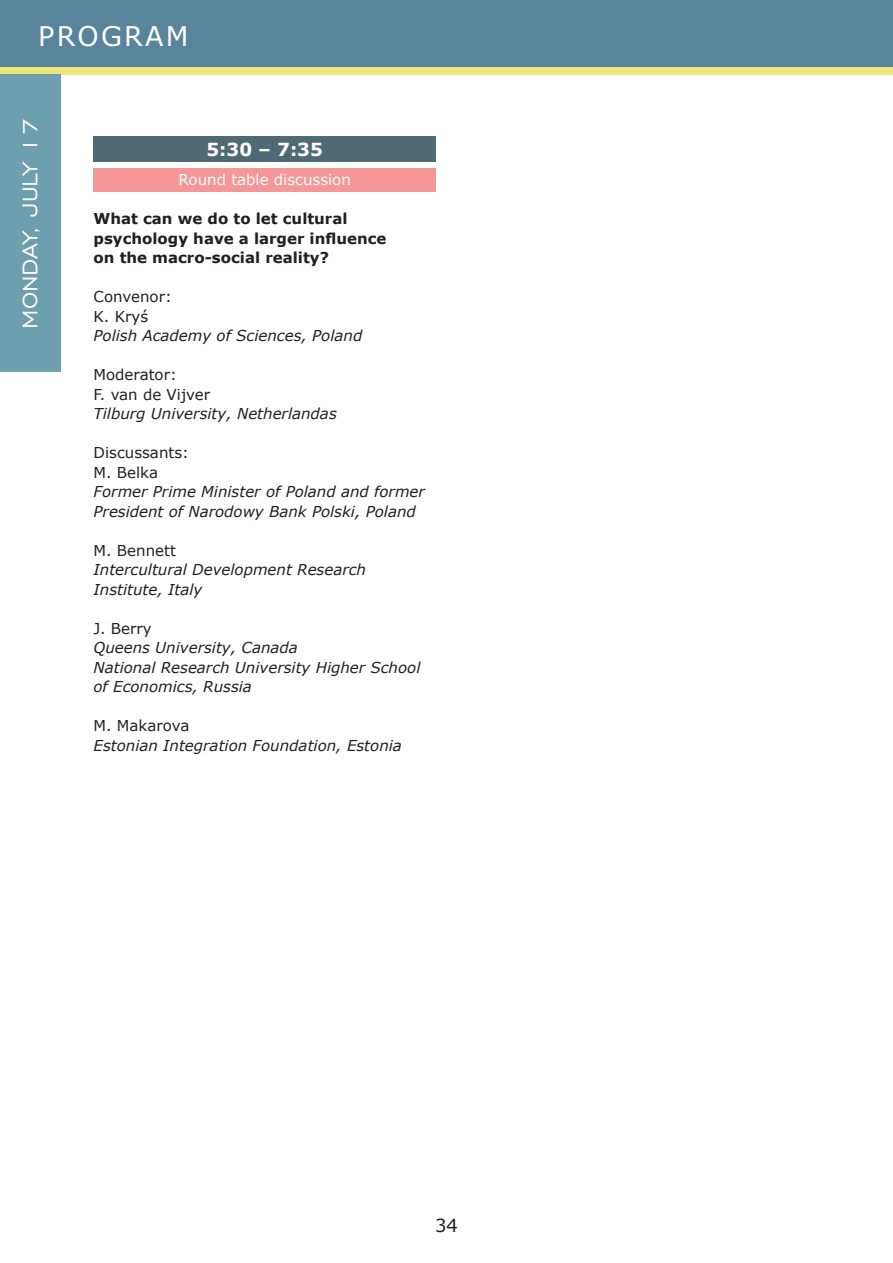
<style>
.page{position:relative;width:893px;height:1263px;background:#fff}
.page>*{position:absolute;margin:0;border:0;box-sizing:border-box;transform-origin:0 0}
.t1{font:27px "Engravers Gothic BT";color:#fff}
.t2{font:27px "Verdana";letter-spacing:.08em;color:#fff}
.tabela_gora{font:700 18px "Verdana";color:#fff}
.t3{font:18px "Verdana";color:#231f20}
.t4{font:italic 15px/19.5px "Verdana";color:#231f20}
.t5{font:15px "Verdana";color:#231f20}
.t6{font:700 15px "Verdana";color:#231f20}
.tabela_gora-2{font:15px "Verdana";color:#fff}
</style>
<div class="page">
<div style="left:0;top:0;width:893px;height:68px;background:#58859b"></div>
<div style="left:0;top:68px;width:893px;height:7px;background:#eee77a"></div>
<div style="left:0;top:75px;width:61px;height:297px;background:#6e9fae"></div>
<div style="left:94px;top:136px;width:342px;height:26px;background:#506a75"></div>
<div style="left:94px;top:168px;width:342px;height:23px;background:#f59797"></div>
<h1 class="t2" style="left:38px;top:18px;width:152px">PROGRAM</h1>
<h1 class="t1" style="left:15px;top:329px;width:213px;rotate:-90deg">MONDAY, JULY 17</h1>
<p class="tabela_gora" style="left:207px;top:137px;width:118px">5:30 – 7:35</p>
<p class="tabela_gora-2" style="left:179px;top:170px;width:174px">Round table discussion</p>
<p class="t6" style="left:94px;top:208px;width:256px">What can we do to let cultural</p>
<p class="t6" style="left:94px;top:228px;width:294px">psychology have a larger influence</p>
<p class="t6" style="left:94px;top:247px;width:237px">on the macro-social reality?</p>
<p class="t5" style="left:94px;top:287px;width:80px">Convenor:</p>
<p class="t5" style="left:94px;top:306px;width:56px">K. Kryś</p>
<p class="t4" style="left:94px;top:326px;width:270px">Polish Academy of Sciences, Poland</p>
<p class="t5" style="left:94px;top:365px;width:85px">Moderator:</p>
<p class="t5" style="left:94px;top:384px;width:118px">F. van de Vijver</p>
<p class="t4" style="left:94px;top:404px;width:245px">Tilburg University, Netherlandas</p>
<p class="t5" style="left:94px;top:443px;width:97px">Discussants:</p>
<p class="t5" style="left:94px;top:462px;width:66px">M. Belka</p>
<p class="t4" style="left:94px;top:482px;width:333px">Former Prime Minister of Poland and former<br>President of Narodowy Bank Polski, Poland</p>
<p class="t5" style="left:94px;top:540px;width:84px">M. Bennett</p>
<p class="t4" style="left:94px;top:560px;width:274px">Intercultural Development Research</p>
<p class="t4" style="left:94px;top:579px;width:110px">Institute, Italy</p>
<p class="t5" style="left:94px;top:618px;width:60px">J. Berry</p>
<p class="t4" style="left:94px;top:638px;width:206px">Queens University, Canada</p>
<p class="t4" style="left:94px;top:657px;width:328px">National Research University Higher School of Economics, Russia</p>
<p class="t5" style="left:94px;top:716px;width:97px">M. Makarova</p>
<p class="t4" style="left:94px;top:735px;width:310px">Estonian Integration Foundation, Estonia</p>
<p class="t3" style="left:435px;top:1213px;width:24px">34</p>
</div>
